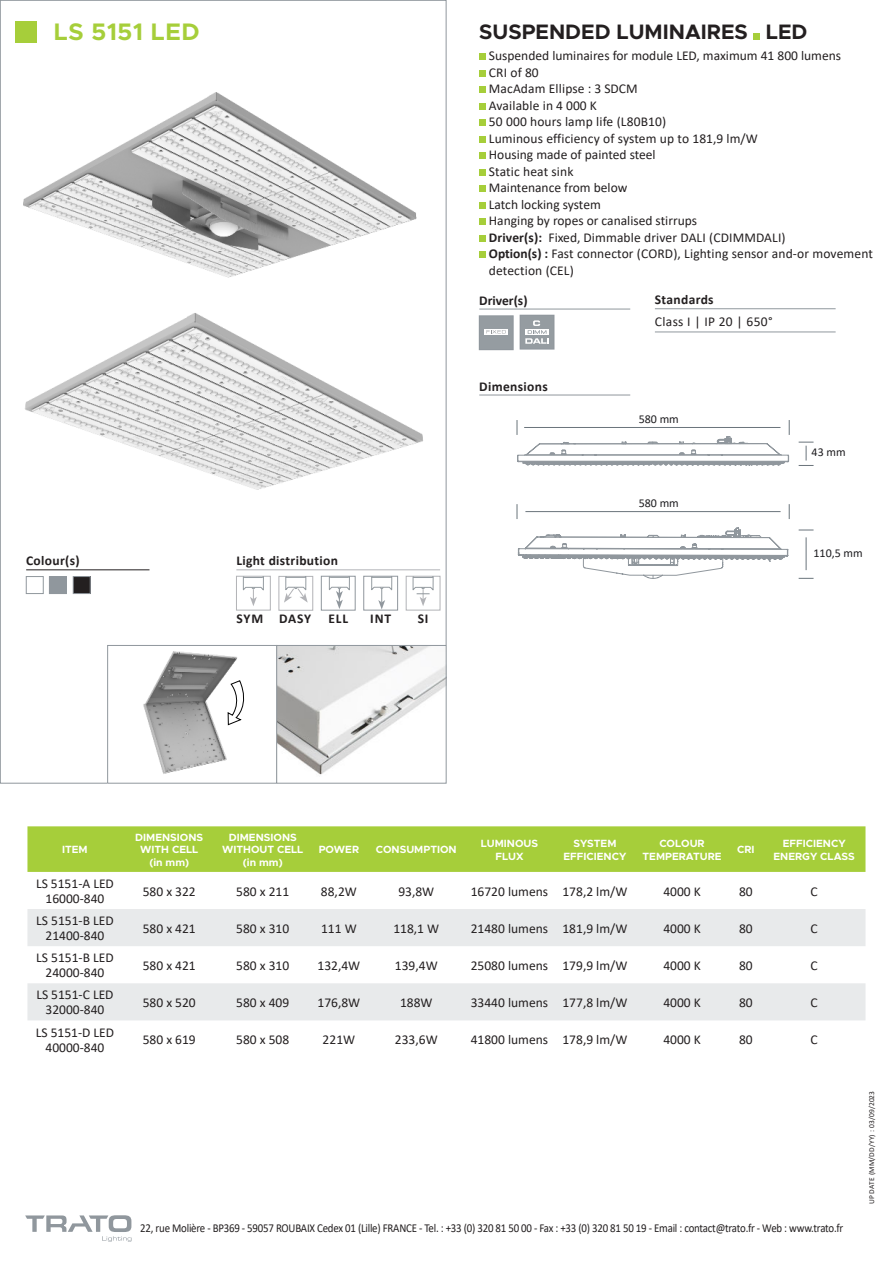
<style>
.page{position:relative;width:893px;height:1263px;background:#fff}
.page>*{position:absolute;margin:0;border:0;box-sizing:border-box;transform-origin:0 0}
.t1{font:700 24px "Metropolis";letter-spacing:.025em;color:#a6ce3a}
.t2{font:700 21px "Metropolis";color:#231f20}
.t3{font:13.5px/16.5px "Calibri";color:#231f20;text-align:center}
.t4{font:700 13.5px "Calibri";letter-spacing:.025em;color:#231f20}
.t5{font:13.5px "Calibri";letter-spacing:.025em;color:#231f20}
.t6{font:12.15px "Calibri";letter-spacing:-.02em;color:#231f20;scale:.9 1}
.t7{font:12px "Calibri";color:#1e1d20}
.t8{font:700 10.5px/12.6px "Metropolis";color:#fff;text-align:center}
.t9{font:7.5px "Calibri";letter-spacing:.02em;color:#231f20}
.s1{font-weight:700}
</style>
<div class="page">
<img style="left:15px;top:22px;width:402px;height:256px">
<div style="left:27px;top:826px;width:838px;height:46px;background:#a6ce3a"></div>
<svg style="left:27px;top:909px;width:838px;height:111px;fill:#e8eaeb"></svg>
<div style="left:479px;top:54px;width:7px;height:6px;background:#a6ce3a"></div>
<div style="left:479px;top:70px;width:7px;height:7px;background:#a6ce3a"></div>
<div style="left:479px;top:87px;width:7px;height:6px;background:#a6ce3a"></div>
<div style="left:479px;top:103px;width:7px;height:7px;background:#a6ce3a"></div>
<div style="left:479px;top:120px;width:7px;height:6px;background:#a6ce3a"></div>
<div style="left:479px;top:136px;width:7px;height:7px;background:#a6ce3a"></div>
<div style="left:479px;top:153px;width:7px;height:6px;background:#a6ce3a"></div>
<div style="left:479px;top:169px;width:7px;height:7px;background:#a6ce3a"></div>
<div style="left:479px;top:186px;width:7px;height:6px;background:#a6ce3a"></div>
<div style="left:479px;top:202px;width:7px;height:7px;background:#a6ce3a"></div>
<div style="left:479px;top:219px;width:7px;height:6px;background:#a6ce3a"></div>
<div style="left:479px;top:235px;width:7px;height:7px;background:#a6ce3a"></div>
<div style="left:479px;top:252px;width:7px;height:6px;background:#a6ce3a"></div>
<div style="left:16px;top:21px;width:21px;height:22px;background:#a6ce3a"></div>
<hr style="left:479px;top:395px;width:151px;height:1px;background:#90979d">
<hr style="left:655px;top:308px;width:181px;height:1px;background:#90979d">
<hr style="left:655px;top:332px;width:181px;height:1px;background:#90979d">
<hr style="left:479px;top:309px;width:151px;height:1px;background:#90979d">
<hr style="left:26px;top:570px;width:123px;height:1px;background:#231f20">
<div style="left:26px;top:576px;width:17px;height:18px;border:1px solid #90979d"></div>
<div style="left:49px;top:576px;width:17px;height:17px;background:#90979d"></div>
<div style="left:49px;top:576px;width:18px;height:18px;border:1px solid #90979d"></div>
<div style="left:73px;top:576px;width:17px;height:17px;background:#231f20"></div>
<div style="left:73px;top:576px;width:17px;height:18px;border:1px solid #90979d"></div>
<hr style="left:236px;top:570px;width:204px;height:1px;background:#b2b3b7">
<div style="left:236px;top:576px;width:34px;height:34px;border:1px solid #b2b3b7"></div>
<svg style="left:243px;top:576px;width:21px;height:30px"></svg>
<div style="left:279px;top:576px;width:34px;height:34px;border:1px solid #b2b3b7"></div>
<svg style="left:284px;top:576px;width:24px;height:27px"></svg>
<div style="left:321px;top:576px;width:34px;height:34px;border:1px solid #90979d"></div>
<svg style="left:329px;top:576px;width:21px;height:33px"></svg>
<div style="left:364px;top:576px;width:34px;height:34px;border:1px solid #90979d"></div>
<svg style="left:371px;top:576px;width:21px;height:33px"></svg>
<div style="left:406px;top:576px;width:34px;height:34px;border:1px solid #b2b3b7"></div>
<svg style="left:413px;top:576px;width:21px;height:30px"></svg>
<div style="left:479px;top:316px;width:34px;height:34px;background:#959ca1"></div>
<svg style="left:484px;top:329px;width:24px;height:5px"></svg>
<svg style="left:487px;top:330px;width:19px;height:3px"></svg>
<svg style="left:25px;top:1215px;width:106px;height:27px"></svg>
<img style="left:25px;top:313px;width:398px;height:177px">
<img style="left:143px;top:647px;width:301px;height:128px">
<div style="left:276px;top:645px;width:170px;height:138px;border:1px solid #90979d"></div>
<div style="left:107px;top:645px;width:170px;height:138px;border:1px solid #90979d"></div>
<svg style="left:227px;top:680px;width:23px;height:46px"></svg>
<svg style="left:799px;top:578px;width:14px;height:1px"></svg>
<svg style="left:799px;top:530px;width:14px;height:1px"></svg>
<hr style="left:806px;top:537px;width:1px;height:33px;background:#6a747b">
<svg style="left:799px;top:442px;width:14px;height:24px"></svg>
<svg style="left:513px;top:33px;width:277px;height:546px"></svg>
<h1 class="t1" style="left:54px;top:21px;width:147px">LS 5151 LED</h1>
<p class="t4" style="left:26px;top:556px;width:55px">Colour(s)</p>
<p class="t4" style="left:236px;top:556px;width:103px">Light distribution</p>
<p class="t4" style="left:237px;top:613px;width:76px">SYM DASY</p>
<p class="t4" style="left:328px;top:614px;width:21px">ELL</p>
<p class="t4" style="left:370px;top:613px;width:22px">INT</p>
<p class="t4" style="left:418px;top:613px;width:12px">SI</p>
<h2 class="t2" style="left:479px;top:23px;width:330px">SUSPENDED LUMINAIRES LED</h2>
<p class="t3" style="left:489px;top:48px;width:386px;text-align:left">Suspended luminaires for module LED, maximum 41 800 lumens<br>CRI of 80<br>MacAdam Ellipse : 3 SDCM<br>Available in 4 000 K<br>50 000 hours lamp life (L80B10)<br>Luminous efficiency of system up to 181,9 lm/W<br>Housing made of painted steel<br>Static heat sink<br>Maintenance from below<br>Latch locking system<br>Hanging by ropes or canalised stirrups<br><span class="s1">Driver(s):</span> Fixed, Dimmable driver DALI (CDIMMDALI)<br><span class="s1">Option(s) :</span> Fast connector (CORD), Lighting sensor and-or movement detection (CEL)</p>
<p class="t4" style="left:479px;top:295px;width:50px">Driver(s)</p>
<p class="t4" style="left:479px;top:381px;width:70px">Dimensions</p>
<p class="t4" style="left:655px;top:295px;width:60px">Standards</p>
<p class="t5" style="left:655px;top:316px;width:119px">Class I | IP 20 | 650°</p>
<p class="t7" style="left:639px;top:414px;width:42px">580 mm</p>
<p class="t7" style="left:639px;top:499px;width:42px">580 mm</p>
<p class="t7" style="left:812px;top:448px;width:36px">43 mm</p>
<p class="t7" style="left:813px;top:549px;width:51px">110,5 mm</p>
<p class="t8" style="left:62px;top:844px;width:27px">ITEM</p>
<p class="t8" style="left:135px;top:831px;width:69px">DIMENSIONS<br>WITH CELL (in mm)</p>
<p class="t8" style="left:222px;top:831px;width:83px">DIMENSIONS<br>WITHOUT CELL (in mm)</p>
<p class="t8" style="left:319px;top:844px;width:42px">POWER</p>
<p class="t8" style="left:376px;top:844px;width:82px">CONSUMPTION</p>
<p class="t8" style="left:481px;top:838px;width:59px">LUMINOUS<br>FLUX</p>
<p class="t8" style="left:563px;top:838px;width:64px">SYSTEM<br>EFFICIENCY</p>
<p class="t8" style="left:643px;top:838px;width:81px">COLOUR<br>TEMPERATURE</p>
<p class="t8" style="left:737px;top:844px;width:19px">CRI</p>
<p class="t8" style="left:773px;top:838px;width:83px">EFFICIENCY<br>ENERGY CLASS</p>
<p class="t3" style="left:36px;top:877px;width:79px;line-height:15px">LS 5151-A LED<br>16000-840</p>
<p class="t3" style="left:143px;top:884px;width:55px">580 x 322</p>
<p class="t3" style="left:236px;top:884px;width:55px">580 x 211</p>
<p class="t3" style="left:321px;top:884px;width:37px">88,2W</p>
<p class="t3" style="left:398px;top:884px;width:37px">93,8W</p>
<p class="t3" style="left:471px;top:884px;width:158px">16720 lumens 178,2 lm/W</p>
<p class="t3" style="left:663px;top:884px;width:39px">4000 K</p>
<p class="t3" style="left:739px;top:884px;width:15px">80</p>
<p class="t3" style="left:811px;top:884px;width:9px">C</p>
<p class="t3" style="left:36px;top:914px;width:79px;line-height:15px">LS 5151-B LED<br>21400-840</p>
<p class="t3" style="left:143px;top:921px;width:55px">580 x 421</p>
<p class="t3" style="left:236px;top:921px;width:55px">580 x 310</p>
<p class="t3" style="left:321px;top:921px;width:37px">111 W</p>
<p class="t3" style="left:393px;top:921px;width:47px">118,1 W</p>
<p class="t3" style="left:471px;top:921px;width:158px">21480 lumens 181,9 lm/W</p>
<p class="t3" style="left:663px;top:921px;width:39px">4000 K</p>
<p class="t3" style="left:739px;top:921px;width:15px">80</p>
<p class="t3" style="left:811px;top:921px;width:9px">C</p>
<p class="t3" style="left:36px;top:951px;width:79px;line-height:15px">LS 5151-B LED<br>24000-840</p>
<p class="t3" style="left:143px;top:958px;width:55px">580 x 421</p>
<p class="t3" style="left:236px;top:958px;width:55px">580 x 310</p>
<p class="t3" style="left:318px;top:958px;width:44px">132,4W</p>
<p class="t3" style="left:395px;top:958px;width:44px">139,4W</p>
<p class="t3" style="left:471px;top:958px;width:158px">25080 lumens 179,9 lm/W</p>
<p class="t3" style="left:663px;top:958px;width:39px">4000 K</p>
<p class="t3" style="left:739px;top:958px;width:15px">80</p>
<p class="t3" style="left:811px;top:958px;width:9px">C</p>
<p class="t3" style="left:36px;top:988px;width:79px;line-height:15px">LS 5151-C LED<br>32000-840</p>
<p class="t3" style="left:143px;top:995px;width:55px">580 x 520</p>
<p class="t3" style="left:236px;top:995px;width:55px">580 x 409</p>
<p class="t3" style="left:318px;top:995px;width:44px">176,8W</p>
<p class="t3" style="left:400px;top:995px;width:34px">188W</p>
<p class="t3" style="left:471px;top:995px;width:158px">33440 lumens 177,8 lm/W</p>
<p class="t3" style="left:663px;top:995px;width:39px">4000 K</p>
<p class="t3" style="left:739px;top:995px;width:15px">80</p>
<p class="t3" style="left:811px;top:995px;width:9px">C</p>
<p class="t3" style="left:36px;top:1025px;width:80px;line-height:15px">LS 5151-D LED<br>40000-840</p>
<p class="t3" style="left:143px;top:1032px;width:55px">580 x 619</p>
<p class="t3" style="left:236px;top:1032px;width:55px">580 x 508</p>
<p class="t3" style="left:323px;top:1032px;width:34px">221W</p>
<p class="t3" style="left:395px;top:1032px;width:44px">233,6W</p>
<p class="t3" style="left:471px;top:1032px;width:158px">41800 lumens 178,9 lm/W</p>
<p class="t3" style="left:663px;top:1032px;width:39px">4000 K</p>
<p class="t3" style="left:739px;top:1032px;width:15px">80</p>
<p class="t3" style="left:811px;top:1032px;width:9px">C</p>
<p class="t6" style="left:140px;top:1223px;width:782px">22, rue Molière - BP369 - 59057 ROUBAIX Cedex 01 (Lille) FRANCE - Tel. : +33 (0) 320 81 50 00 - Fax : +33 (0) 320 81 50 19 - Email : contact@trato.fr - Web : www.trato.fr</p>
<p class="t9" style="left:869px;top:1204px;width:115px;rotate:-90deg">UPDATE (MM/DD/YY) : 03/09/2023</p>
</div>
